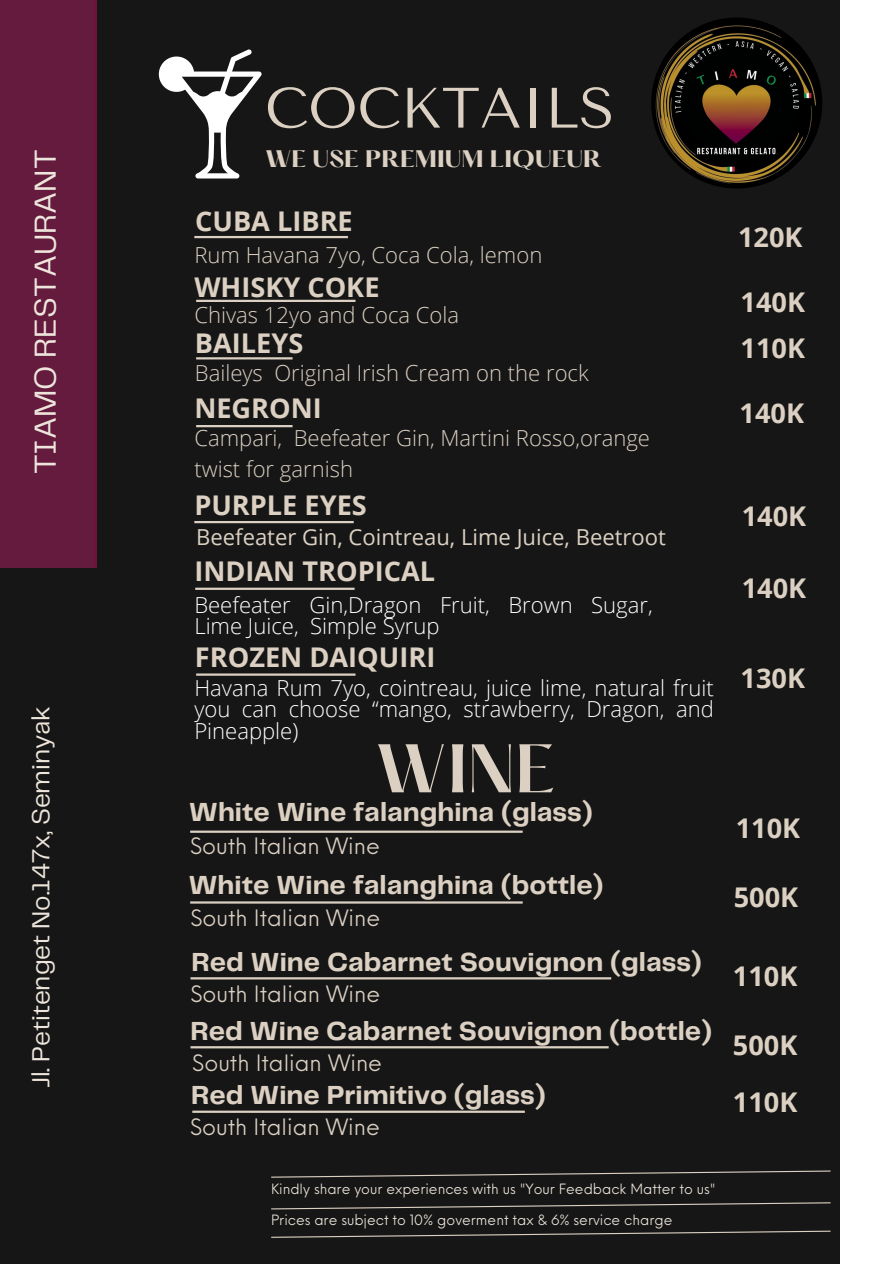
<style>
.page{position:relative;width:894px;height:1264px;background:#fff}
.page>*{position:absolute;margin:0;border:0;box-sizing:border-box;transform-origin:0 0}
.t1{font:600 60px "Hatton";color:#dbd0c2}
.t2{font:56.85px "Tenor Sans";color:#dbd0c2}
.t3{font:31.5px "Telegraf";color:#ede5db}
.t4{font:700 27.15px "Telegraf";color:#dbd0c2}
.t5{font:700 27.15px "Open Sans";color:#dbd0c2}
.t6{font:25.8px "Telegraf";color:#ede5db}
.t7{font:300 22.05px/21.3px "Open Sans";color:#fff}
.t8{font:300 22.05px/30.3px "Open Sans";color:#dbd0c2}
.t9{font:22.05px "Neue Einstellung";color:#dbd0c2}
.t10{font:22.05px "Open Sans";color:#dbd0c2}
.t11{font:700 20.85px "Hatton";color:#dbd0c2}
.t12{font:13.8px "Neue Einstellung";color:#ede5db}
</style>
<div class="page">
<div style="left:0;top:0;width:839px;height:1263px;background:#161616"></div>
<div style="left:2px;top:0;width:94px;height:567px;background:#70113d"></div>
<div style="left:0;top:0;width:93px;height:567px;background:#641b3e"></div>
<svg style="left:271px;top:1230px;width:560px;height:8px"></svg>
<svg style="left:271px;top:1202px;width:560px;height:7px"></svg>
<svg style="left:271px;top:1170px;width:560px;height:8px"></svg>
<svg style="left:159px;top:49px;width:102px;height:129px"></svg>
<img style="left:651px;top:18px;width:171px;height:170px;border-radius:50%">
<hr style="left:194px;top:236px;width:154px;height:2px;background:#dbd0c2">
<hr style="left:196px;top:300px;width:159px;height:2px;background:#dbd0c2">
<hr style="left:196px;top:425px;width:96px;height:2px;background:#dbd0c2">
<hr style="left:196px;top:357px;width:96px;height:2px;background:#dbd0c2">
<hr style="left:190px;top:830px;width:332px;height:2px;background:#dbd0c2">
<hr style="left:190px;top:901px;width:332px;height:2px;background:#dbd0c2">
<hr style="left:190px;top:977px;width:421px;height:2px;background:#dbd0c2">
<hr style="left:190px;top:1046px;width:418px;height:2px;background:#dbd0c2">
<hr style="left:192px;top:1110px;width:332px;height:2px;background:#dbd0c2">
<hr style="left:194px;top:521px;width:159px;height:2px;background:#dbd0c2">
<hr style="left:195px;top:587px;width:159px;height:3px;background:#dbd0c2">
<hr style="left:196px;top:673px;width:159px;height:2px;background:#dbd0c2">
<p class="t3" style="left:32px;top:474px;width:326px;rotate:-90deg">TIAMO RESTAURANT</p>
<h3 class="t6" style="left:30px;top:1088px;width:384px;rotate:-90deg">Jl. Petitenget No.147x, Seminyak</h3>
<h6 class="t2" style="left:265px;top:75px;width:351px">COCKTAILS</h6>
<p class="t11" style="left:265px;top:149px;width:338px">WE USE PREMIUM LIQUEUR</p>
<h2 class="t5" style="left:195px;top:202px;width:159px">CUBA LIBRE</h2>
<p class="t5" style="left:737px;top:218px;width:66px">120K</p>
<h4 class="t8" style="left:194px;top:239px;width:349px">Rum Havana 7yo, Coca Cola, lemon</h4>
<p class="t8" style="left:194px;top:300px;width:266px">Chivas 12yo and Coca Cola</p>
<h4 class="t8" style="left:195px;top:357px;width:395px">Baileys Original Irish Cream on the rock</h4>
<p class="t5" style="left:194px;top:388px;width:129px">NEGRONI</p>
<h4 class="t5" style="left:739px;top:394px;width:66px">140K</h4>
<p class="t8" style="left:194px;top:423px;width:457px">Campari, Beefeater Gin, Martini Rosso,orange twist for garnish</p>
<p class="t5" style="left:194px;top:268px;width:187px">WHISKY COKE</p>
<h4 class="t5" style="left:195px;top:324px;width:110px">BAILEYS</h4>
<h4 class="t5" style="left:740px;top:282px;width:66px">140K</h4>
<p class="t5" style="left:740px;top:329px;width:66px">110K</p>
<h5 class="t5" style="left:194px;top:485px;width:174px">PURPLE EYES</h5>
<h4 class="t10" style="left:196px;top:521px;width:471px">Beefeater Gin, Cointreau, Lime Juice, Beetroot</h4>
<h4 class="t5" style="left:194px;top:552px;width:242px">INDIAN TROPICAL</h4>
<p class="t7" style="left:194px;top:593px;width:460px">Beefeater Gin,Dragon Fruit, Brown Sugar,<br>Lime Juice, Simple Syrup</p>
<h5 class="t5" style="left:195px;top:638px;width:242px">FROZEN DAIQUIRI</h5>
<h4 class="t7" style="left:194px;top:676px;width:521px;text-align:justify">Havana Rum 7yo, cointreau, juice lime, natural fruit you can choose “mango, strawberry, Dragon, and Pineapple)</h4>
<h4 class="t1" style="left:375px;top:740px;width:182px">WINE</h4>
<h4 class="t4" style="left:189px;top:800px;width:405px">White Wine falanghina (glass)</h4>
<h4 class="t9" style="left:190px;top:826px;width:191px">South Italian Wine</h4>
<p class="t4" style="left:188px;top:873px;width:416px">White Wine falanghina (bottle)</p>
<p class="t9" style="left:190px;top:898px;width:191px">South Italian Wine</p>
<p class="t4" style="left:191px;top:950px;width:512px">Red Wine Cabarnet Souvignon (glass)</p>
<h1 class="t9" style="left:190px;top:974px;width:191px">South Italian Wine</h1>
<h5 class="t4" style="left:190px;top:1019px;width:523px">Red Wine Cabarnet Souvignon (bottle)</h5>
<p class="t9" style="left:192px;top:1043px;width:191px">South Italian Wine</p>
<h4 class="t4" style="left:191px;top:1083px;width:356px">Red Wine Primitivo (glass)</h4>
<h4 class="t9" style="left:190px;top:1107px;width:191px">South Italian Wine</h4>
<p class="t12" style="left:271px;top:1176px;width:446px">Kindly share your experiences with us "Your Feedback Matter to us"</p>
<p class="t12" style="left:271px;top:1207px;width:402px">Prices are subject to 10% goverment tax &amp; 6% service charge</p>
<p class="t5" style="left:741px;top:497px;width:66px">140K</p>
<h5 class="t5" style="left:741px;top:569px;width:66px">140K</h5>
<h5 class="t5" style="left:740px;top:659px;width:66px">130K</h5>
<h4 class="t5" style="left:735px;top:809px;width:66px">110K</h4>
<h4 class="t5" style="left:733px;top:877px;width:66px">500K</h4>
<h4 class="t5" style="left:732px;top:956px;width:66px">110K</h4>
<h4 class="t5" style="left:732px;top:1026px;width:66px">500K</h4>
<h4 class="t5" style="left:732px;top:1082px;width:66px">110K</h4>
</div>
